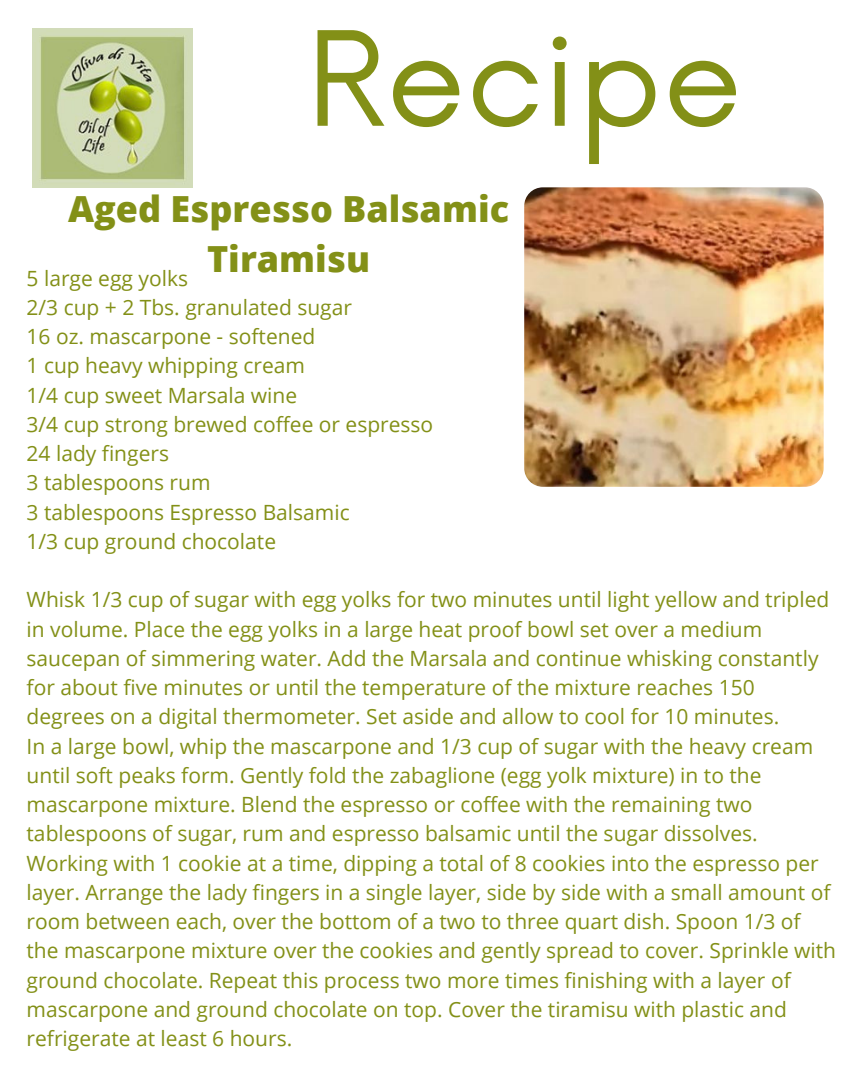
<style>
.page{position:relative;width:864px;height:1080px;background:#fff}
.page>*{position:absolute;margin:0;border:0;box-sizing:border-box;transform-origin:0 0}
.t1{font:127.5px "Now";color:#839017}
.t2{font:800 36px/49.8px "Open Sans";color:#839017;text-align:center}
.t3{font:21px/29.2px "Open Sans";color:#839017}
</style>
<div class="page">
<img style="left:32px;top:28px;width:160px;height:160px">
<img style="left:524px;top:187px;width:300px;height:300px;border-radius:19px">
<h1 class="t1" style="left:306px;top:8px;width:438px">Recipe</h1>
<h2 class="t2" style="left:68px;top:183px;width:443px">Aged Espresso Balsamic<br>Tiramisu</h2>
<p class="t3" style="left:27px;top:263px;width:408px">5 large egg yolks<br>2/3 cup + 2 Tbs. granulated sugar<br>16 oz. mascarpone - softened<br>1 cup heavy whipping cream<br>1/4 cup sweet Marsala wine<br>3/4 cup strong brewed coffee or espresso<br>24 lady fingers<br>3 tablespoons rum<br>3 tablespoons Espresso Balsamic<br>1/3 cup ground chocolate</p>
<p class="t3" style="left:27px;top:585px;width:811px">Whisk 1/3 cup of sugar with egg yolks for two minutes until light yellow and tripled in volume. Place the egg yolks in a large heat proof bowl set over a medium saucepan of simmering water. Add the Marsala and continue whisking constantly for about five minutes or until the temperature of the mixture reaches 150 degrees on a digital thermometer. Set aside and allow to cool for 10 minutes.<br>In a large bowl, whip the mascarpone and 1/3 cup of sugar with the heavy cream until soft peaks form. Gently fold the zabaglione (egg yolk mixture) in to the mascarpone mixture. Blend the espresso or coffee with the remaining two tablespoons of sugar, rum and espresso balsamic until the sugar dissolves.<br>Working with 1 cookie at a time, dipping a total of 8 cookies into the espresso per layer. Arrange the lady fingers in a single layer, side by side with a small amount of room between each, over the bottom of a two to three quart dish. Spoon 1/3 of the mascarpone mixture over the cookies and gently spread to cover. Sprinkle with ground chocolate. Repeat this process two more times finishing with a layer of mascarpone and ground chocolate on top. Cover the tiramisu with plastic and refrigerate at least 6 hours.</p>
</div>
